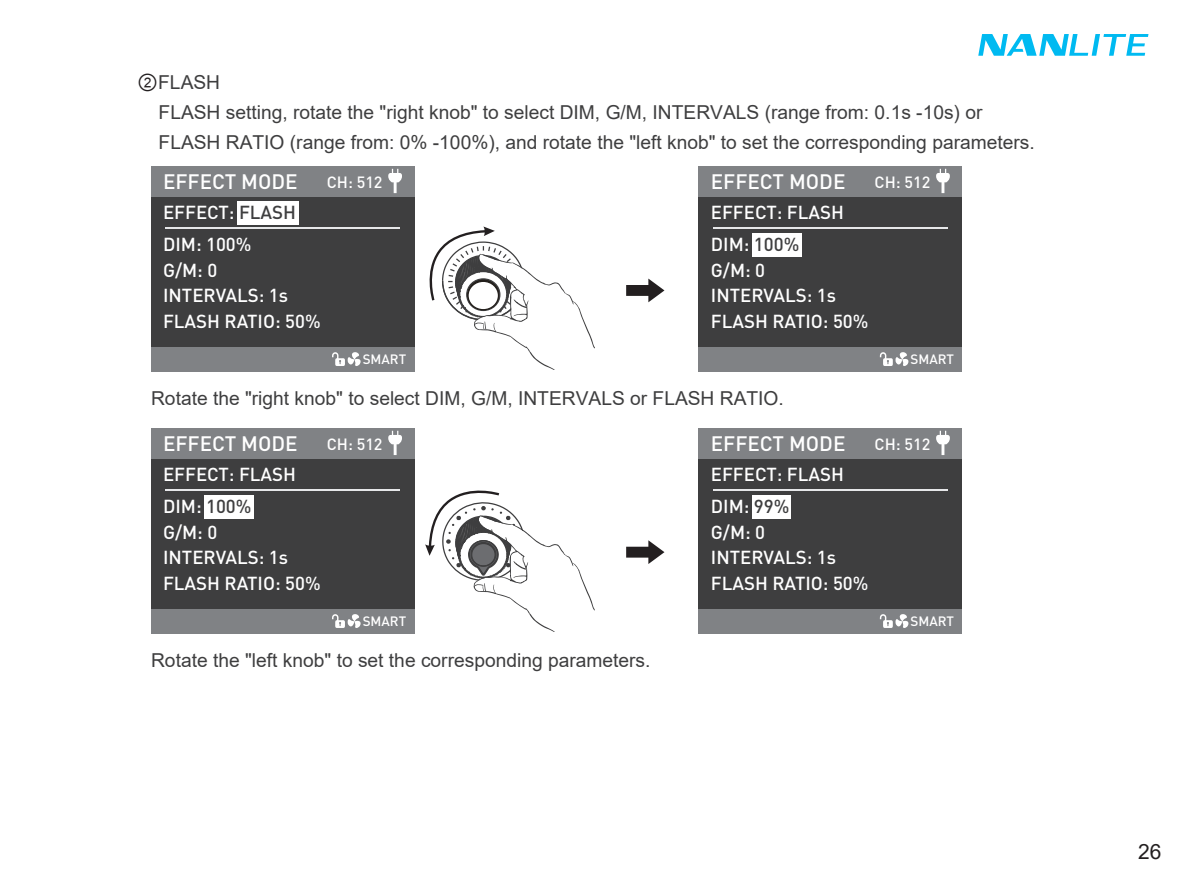
<style>
.page{position:relative;width:1191px;height:893px;background:#fff}
.page>*{position:absolute;margin:0;border:0;box-sizing:border-box;transform-origin:0 0}
.t1{font:21px "Arial";color:#231f20}
.t2{font:500 20.7px "DIN Pro";color:#fff}
.t3{font:19.2px/30px "Arial";color:#3e3e3f}
.t4{font:500 18.6px/25.5px "DIN Pro";color:#fff}
.t5{font:500 16.2px "DIN Pro";color:#fff}
.t6{font:500 13.5px "DIN Pro";color:#fff}
.s1{font-family:"Arial Unicode MS";font-size:21px;color:#231f20}
.s2{color:#3e3e3f}
</style>
<div class="page">
<svg style="left:978px;top:34px;width:170px;height:22px"></svg>
<div style="left:698px;top:166px;width:264px;height:205px;background:#3e3e3f"></div>
<hr style="left:713px;top:228px;width:234px;height:1px;background:#e6e7e9">
<div style="left:752px;top:233px;width:50px;height:24px;background:#fff"></div>
<div style="left:698px;top:166px;width:264px;height:31px;background:#808285"></div>
<svg style="left:936px;top:169px;width:14px;height:24px"></svg>
<div style="left:698px;top:347px;width:264px;height:24px;background:#808285"></div>
<svg style="left:880px;top:352px;width:28px;height:14px"></svg>
<div style="left:151px;top:428px;width:263px;height:205px;background:#3e3e3f"></div>
<hr style="left:165px;top:490px;width:235px;height:1px;background:#e6e7e9">
<div style="left:204px;top:495px;width:50px;height:24px;background:#fff"></div>
<div style="left:151px;top:428px;width:263px;height:30px;background:#808285"></div>
<svg style="left:388px;top:431px;width:14px;height:24px"></svg>
<div style="left:151px;top:609px;width:263px;height:24px;background:#808285"></div>
<svg style="left:332px;top:614px;width:28px;height:14px"></svg>
<div style="left:698px;top:428px;width:264px;height:205px;background:#3e3e3f"></div>
<hr style="left:713px;top:490px;width:234px;height:1px;background:#e6e7e9">
<div style="left:752px;top:495px;width:39px;height:24px;background:#fff"></div>
<div style="left:698px;top:428px;width:264px;height:30px;background:#808285"></div>
<svg style="left:936px;top:431px;width:14px;height:24px"></svg>
<div style="left:698px;top:609px;width:264px;height:24px;background:#808285"></div>
<svg style="left:880px;top:614px;width:28px;height:14px"></svg>
<svg style="left:626px;top:279px;width:38px;height:23px"></svg>
<svg style="left:429px;top:226px;width:166px;height:144px"></svg>
<svg style="left:626px;top:540px;width:38px;height:24px"></svg>
<svg style="left:425px;top:490px;width:169px;height:141px"></svg>
<div style="left:151px;top:166px;width:263px;height:205px;background:#3e3e3f"></div>
<hr style="left:165px;top:228px;width:235px;height:1px;background:#e6e7e9">
<div style="left:237px;top:201px;width:61px;height:24px;background:#fff"></div>
<div style="left:151px;top:166px;width:263px;height:31px;background:#808285"></div>
<svg style="left:388px;top:169px;width:14px;height:24px"></svg>
<div style="left:151px;top:347px;width:263px;height:24px;background:#808285"></div>
<svg style="left:332px;top:352px;width:28px;height:14px"></svg>
<p class="t3" style="left:159px;top:67px;width:877px;text-indent:-21px"><span class="s1">②</span>FLASH<br>FLASH setting, rotate the "right knob" to select DIM, G/M, INTERVALS (range from: 0.1s -10s) or<br>FLASH RATIO (range from: 0% -100%), and rotate the "left knob" to set the corresponding parameters.</p>
<p class="t2" style="left:163px;top:168px;width:136px">EFFECT MODE</p>
<p class="t5" style="left:327px;top:171px;width:57px">CH: 512</p>
<p class="t4" style="left:163px;top:199px;width:135px">EFFECT: <span class="s2">FLASH</span></p>
<p class="t4" style="left:163px;top:231px;width:159px">DIM: 100%<br>G/M: 0<br>INTERVALS: 1s<br>FLASH RATIO: 50%</p>
<p class="t6" style="left:363px;top:350px;width:45px">SMART</p>
<p class="t2" style="left:711px;top:168px;width:136px">EFFECT MODE</p>
<p class="t5" style="left:874px;top:171px;width:57px">CH: 512</p>
<p class="t4" style="left:711px;top:199px;width:135px">EFFECT: FLASH</p>
<p class="t4" style="left:711px;top:231px;width:159px">DIM: <span class="s2">100%<br></span>G/M: 0<br>INTERVALS: 1s<br>FLASH RATIO: 50%</p>
<p class="t6" style="left:910px;top:350px;width:45px">SMART</p>
<p class="t3" style="left:151px;top:383px;width:634px">Rotate the "right knob" to select DIM, G/M, INTERVALS or FLASH RATIO.</p>
<p class="t2" style="left:163px;top:430px;width:136px">EFFECT MODE</p>
<p class="t5" style="left:327px;top:433px;width:57px">CH: 512</p>
<p class="t4" style="left:163px;top:461px;width:135px">EFFECT: FLASH</p>
<p class="t4" style="left:163px;top:493px;width:159px">DIM: <span class="s2">100%<br></span>G/M: 0<br>INTERVALS: 1s<br>FLASH RATIO: 50%</p>
<p class="t6" style="left:363px;top:612px;width:45px">SMART</p>
<p class="t3" style="left:151px;top:645px;width:501px">Rotate the "left knob" to set the corresponding parameters.</p>
<p class="t2" style="left:711px;top:430px;width:136px">EFFECT MODE</p>
<p class="t5" style="left:874px;top:433px;width:57px">CH: 512</p>
<p class="t4" style="left:711px;top:461px;width:135px">EFFECT: FLASH</p>
<p class="t4" style="left:711px;top:493px;width:159px">DIM: <span class="s2">99%<br></span>G/M: 0<br>INTERVALS: 1s<br>FLASH RATIO: 50%</p>
<p class="t6" style="left:910px;top:612px;width:45px">SMART</p>
<p class="t1" style="left:1138px;top:837px;width:25px">26</p>
</div>
